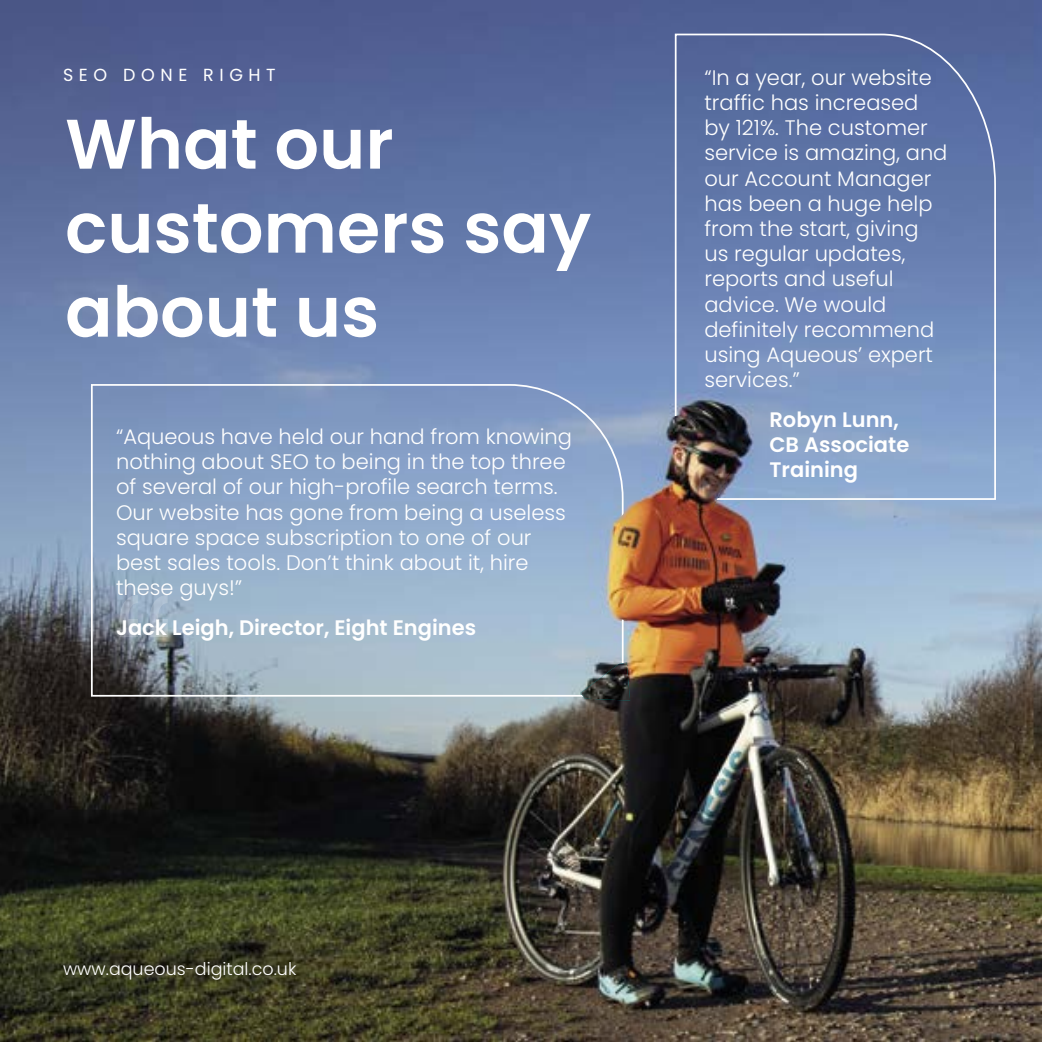
<style>
.page{position:relative;width:1042px;height:1042px;background:#fff}
.page>*{position:absolute;margin:0;border:0;box-sizing:border-box;transform-origin:0 0}
.t1{font:162.75px "Helvetica Neue";color:#fff}
.t2{font:600 70px/84px "Poppins";color:#fff}
.t3{font:300 21px/25.2px "Poppins";color:#fff}
.t4{font:600 21px/25.2px "Poppins";color:#fff}
.t5{font:300 17.5px "Poppins";color:#fff}
.t6{font:17.5px "Poppins";letter-spacing:.32em;color:#fff}
</style>
<div class="page">
<img style="left:0;top:0;width:1042px;height:1042px">
<svg style="left:90px;top:383px;width:534px;height:314px;background:#92a8c5"></svg>
<svg style="left:674px;top:33px;width:323px;height:468px;background:#6d85b4"></svg>
<img style="left:660px;top:405px;width:91px;height:106px">
<img style="left:604px;top:511px;width:23px;height:109px">
<img style="left:580px;top:662px;width:50px;height:38px">
<p class="t6" style="left:63px;top:65px;width:214px">SEO DONE RIGHT</p>
<h2 class="t2" style="left:65px;top:102px;width:527px">What our customers say about us</h2>
<p class="t3" style="left:116px;top:424px;width:457px">“Aqueous have held our hand from knowing nothing about SEO to being in the top three of several of our high-profile search terms.<br>Our website has gone from being a useless square space subscription to one of our best sales tools. Don’t think about it, hire these guys!”</p>
<p class="t4" style="left:116px;top:615px;width:362px">Jack Leigh, Director, Eight Engines</p>
<h1 class="t1" style="left:109px;top:536px;width:71px">“</h1>
<p class="t3" style="left:704px;top:65px;width:245px">“In a year, our website traffic has increased by 121%. The customer service is amazing, and our Account Manager has been a huge help from the start, giving us regular updates, reports and useful advice. We would definitely recommend using Aqueous’ expert services.”</p>
<p class="t4" style="left:769px;top:407px;width:141px">Robyn Lunn,<br>CB Associate<br>Training</p>
<p class="t5" style="left:63px;top:958px;width:235px">www.aqueous-digital.co.uk</p>
</div>
